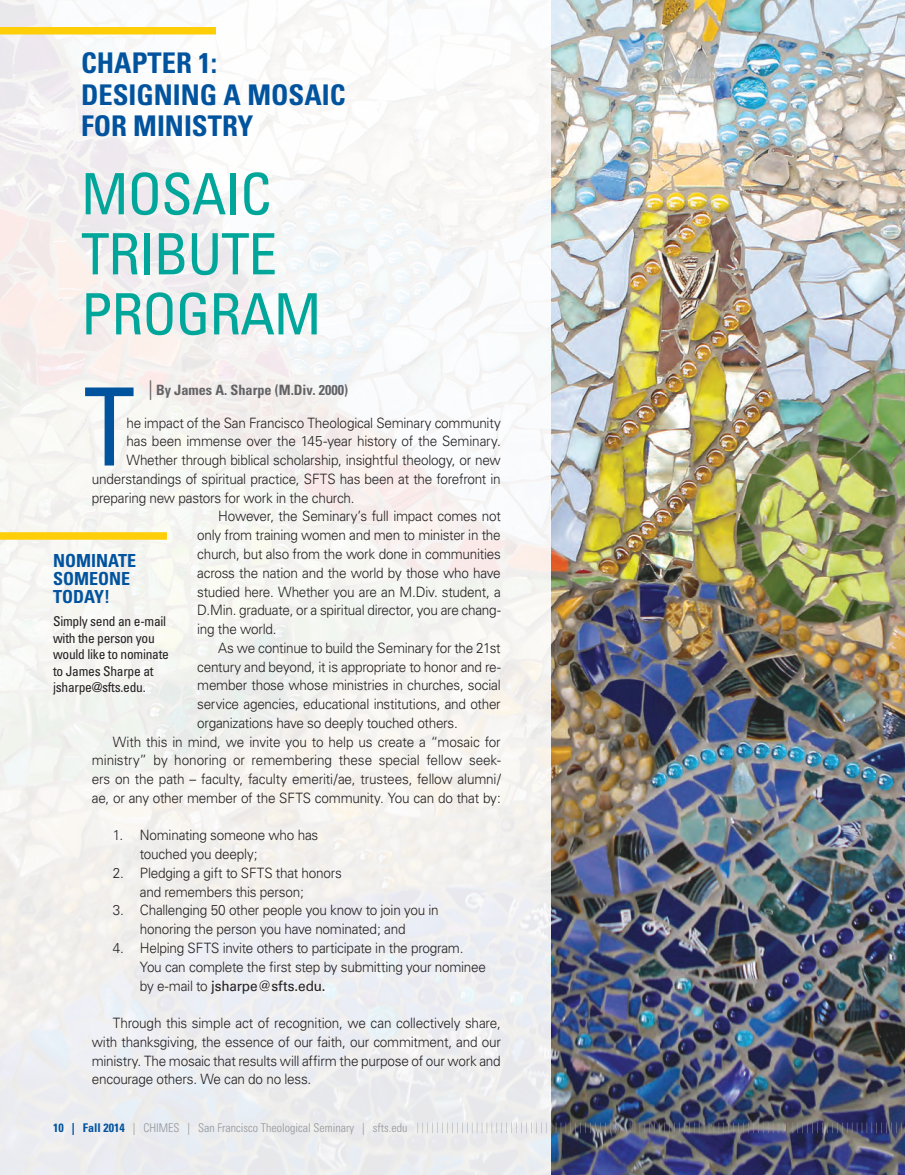
<style>
.page{position:relative;width:905px;height:1175px;background:#fff}
.page>*{position:absolute;margin:0;border:0;box-sizing:border-box;transform-origin:0 0}
.t1{font:condensed 57px/60px "Univers";letter-spacing:-.02em;color:#00a69a}
.t2{font:700 condensed 28.5px "Univers";color:#01539e}
.t3{font:700 condensed 18px/18px "Univers";color:#01539e;text-align:justify}
.t4{font:300 14.25px/18.8px "Univers";letter-spacing:-.015em;color:#231f20;scale:.95 1}
.t5{font:700 condensed 14.25px "Univers";color:#636366}
.t6{font:condensed 13.5px/16.5px "Univers";letter-spacing:-.02em;color:#231f20}
.t7{font:300 condensed 12px "Univers";color:#939598}
.s1{font-weight:300;font-stretch:normal;font-size:19.5px}
.s2{font-weight:400}
.s3{font-weight:700;color:#01539e}
</style>
<div class="page">
<img style="left:550px;top:0;width:354px;height:1174px">
<div style="left:0;top:0;width:550px;height:1174px;background:#f4f3f2"></div>
<div style="left:0;top:27px;width:216px;height:7px;background:#fece08"></div>
<div style="left:0;top:532px;width:167px;height:7px;background:#fece08"></div>
<svg style="left:85px;top:387px;width:48px;height:78px"></svg>
<img style="left:417px;top:1122px;width:484px;height:11px">
<h2 class="t2" style="left:81px;top:45px;width:50px">CHAPTE</h2>
<h2 class="t2" style="left:176px;top:45px;width:43px">R 1:</h2>
<h2 class="t2" style="left:81px;top:77px;width:16px">DESIGNING</h2>
<h2 class="t2" style="left:224px;top:77px;width:63px">A MOSAIC</h2>
<h2 class="t2" style="left:81px;top:108px;width:90px">FOR MINIST</h2>
<h2 class="t2" style="left:222px;top:108px;width:33px">RY</h2>
<h1 class="t1" style="left:81px;top:163px;width:242px">MOSAIC<br>TRIBUTE<br>PROGRAM</h1>
<p class="t5" style="left:149px;top:381px;width:201px"><span class="s1">|</span> BY JAMES A. SHARPE (M.DIV. 2000)</p>
<p class="t4" style="left:126px;top:413px;width:395px">he impact of the San Francisco Theological Seminary community</p>
<p class="t4" style="left:126px;top:432px;width:395px">has been immense over the 145-year history of the Seminary.</p>
<p class="t4" style="left:126px;top:451px;width:395px">Whether through biblical scholarship, insightful theology, or new</p>
<p class="t4" style="left:92px;top:469px;width:432px">understandings of spiritual practice, SFTS has been at the forefront in</p>
<p class="t4" style="left:92px;top:488px;width:278px">preparing new pastors for work in the church.</p>
<p class="t4" style="left:218px;top:507px;width:299px">However, the Seminary’s full impact comes not</p>
<p class="t4" style="left:197px;top:526px;width:321px">only from training women and men to minister in the</p>
<p class="t4" style="left:197px;top:544px;width:321px">church, but also from the work done in communities</p>
<p class="t4" style="left:197px;top:563px;width:321px">across the nation and the world by those who have</p>
<p class="t4" style="left:197px;top:582px;width:321px">studied here. Whether you are an M.Div. student, a</p>
<p class="t4" style="left:197px;top:601px;width:321px">D.Min. graduate, or a spiritual director, you are chang-</p>
<p class="t4" style="left:197px;top:619px;width:85px">ing the world.</p>
<p class="t4" style="left:218px;top:638px;width:299px">As we continue to build the Seminary for the 21st</p>
<p class="t4" style="left:197px;top:657px;width:321px">century and beyond, it is appropriate to honor and re-</p>
<p class="t4" style="left:197px;top:676px;width:321px">member those whose ministries in churches, social</p>
<p class="t4" style="left:197px;top:694px;width:321px">service agencies, educational institutions, and other</p>
<p class="t4" style="left:197px;top:713px;width:276px">organizations have so deeply touched others.</p>
<p class="t4" style="left:113px;top:732px;width:410px">With this in mind, we invite you to help us create a “mosaic for</p>
<p class="t4" style="left:92px;top:751px;width:432px">ministry” by honoring or remembering these special fellow seek-</p>
<p class="t4" style="left:92px;top:769px;width:432px">ers on the path – faculty, faculty emeriti/ae, trustees, fellow alumni/</p>
<p class="t4" style="left:92px;top:788px;width:432px">ae, or any other member of the SFTS community. You can do that by:</p>
<p class="t4" style="left:140px;top:826px;width:189px;text-indent:-27px">1. Nominating someone who has touched you deeply;</p>
<p class="t4" style="left:140px;top:863px;width:214px;text-indent:-27px">2. Pledging a gift to SFTS that honors and remembers this person;</p>
<p class="t4" style="left:113px;top:901px;width:344px;text-align:center">3. Challenging 50 other people you know to join you in honoring the person you have nominated; and</p>
<p class="t4" style="left:140px;top:938px;width:366px;text-indent:-27px">4. Helping SFTS invite others to participate in the program.<br>You can complete the first step by submitting your nominee by e-mail to <span class="s2">jsharpe@sfts.edu.</span></p>
<p class="t4" style="left:92px;top:1013px;width:432px;text-align:justify;text-indent:21px">Through this simple act of recognition, we can collectively share, with thanksgiving, the essence of our faith, our commitment, and our ministry. The mosaic that results will affirm the purpose of our work and encourage others. We can do no less.</p>
<p class="t3" style="left:53px;top:551px;width:48px">NOMINATE SOMEONE TODA</p>
<p class="t3" style="left:94px;top:587px;width:18px">Y!</p>
<p class="t6" style="left:53px;top:613px;width:117px">Simply send an e-mail with the person you would like to nominate to James Sharpe at jsharpe@sfts.edu.</p>
<p class="t7" style="left:53px;top:1120px;width:356px"><span class="s3">10 | FALL 2014</span> | CHIMES | San Francisco Theological Seminary | sfts.edu</p>
</div>
